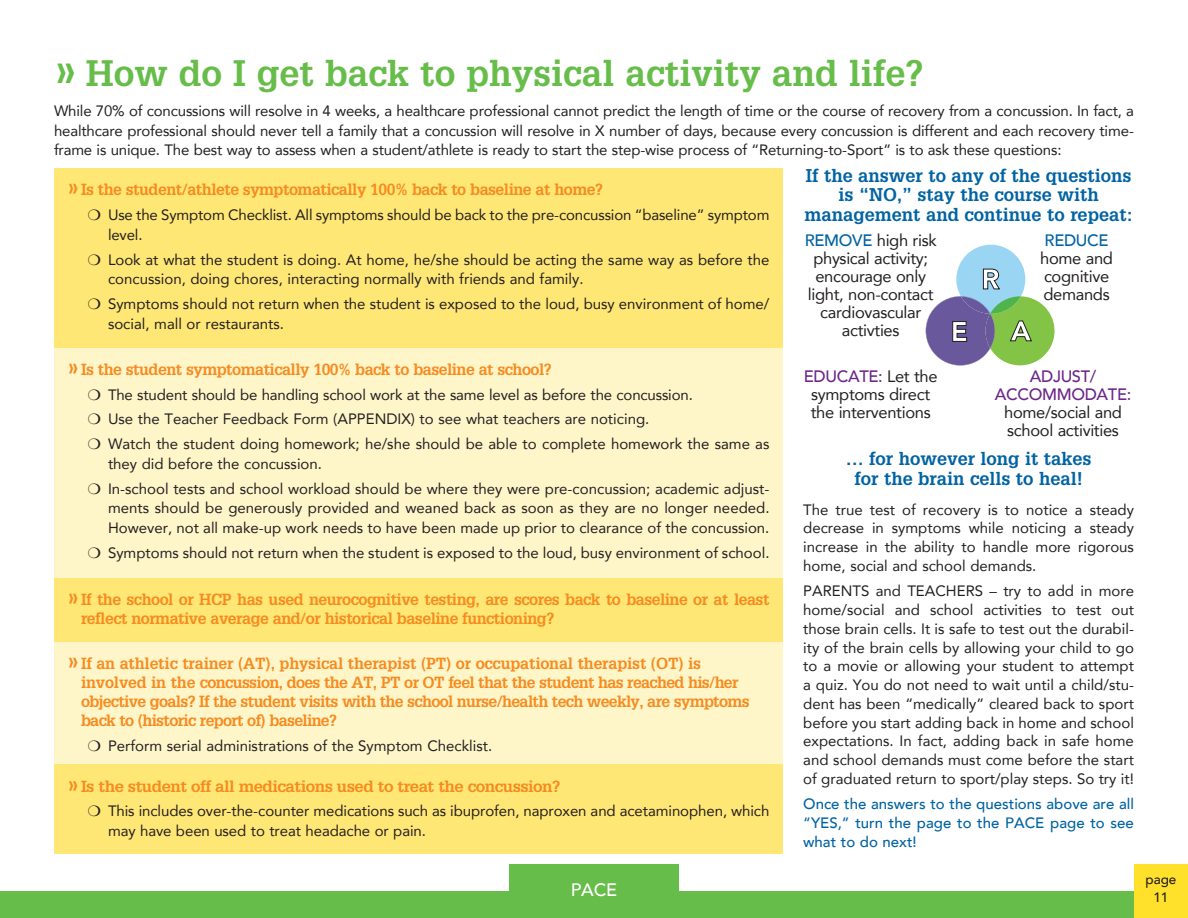
<style>
.page{position:relative;width:1188px;height:918px;background:#fff}
.page>*{position:absolute;margin:0;border:0;box-sizing:border-box;transform-origin:0 0}
.t1{font:700 36px "Glypha LT Std";color:#67bd4a}
.t2{font:700 18px "Glypha LT Std";color:#0063a4}
.t3{font:500 18px "Avenir";color:#fff}
.t4{font:16.5px/18px "Avenir";letter-spacing:-.02em;color:#231f20;text-align:center}
.t5{font:500 16.5px "Avenir";letter-spacing:-.02em;color:#6c2789}
.t6{font:500 16.5px "Avenir";letter-spacing:-.02em;color:#0063a4}
.t7{font:700 15.75px/18.8px "Glypha LT Std";letter-spacing:-.03em;color:#f68b1f}
.t8{font:700 15.75px "Glypha LT Std";letter-spacing:-.03em;color:#f68b1f;scale:1.05 1}
.t9{font:15px/18.8px "Avenir";color:#231f20}
.t10{font:500 15px/18.8px "Avenir";color:#0063a4;text-align:justify}
.t11{font:500 13.5px "Avenir";color:#231f20}
.s1{font-size:45px}
.s2{font-size:22.5px}
.s3{font-size:21.45px}
.s4{font-weight:500;color:#0063a4}
.s5{font-weight:400;color:#231f20}
</style>
<div class="page">
<div style="left:0;top:891px;width:1188px;height:27px;background:#67bd4a"></div>
<div style="left:1134px;top:864px;width:54px;height:54px;background:#ffe02b"></div>
<div style="left:509px;top:864px;width:170px;height:54px;background:#67bd4a"></div>
<div style="left:54px;top:169px;width:729px;height:685px;background:#ffe776"></div>
<div style="left:54px;top:348px;width:729px;height:230px;background:#fef5c9"></div>
<div style="left:54px;top:643px;width:729px;height:121px;background:#fef5c9"></div>
<div style="left:956px;top:245px;width:69px;height:69px;background:#9ad5f4;border-radius:50%"></div>
<svg style="left:926px;top:296px;width:129px;height:70px"></svg>
<svg style="left:983px;top:268px;width:17px;height:22px"></svg>
<p class="t1" style="left:54px;top:51px;width:871px"><span class="s1">»</span> How do I get back to physical activity and life?</p>
<p class="t9" style="left:54px;top:101px;width:1082px;line-height:19.5px;text-align:justify">While 70% of concussions will resolve in 4 weeks, a healthcare professional cannot predict the length of time or the course of recovery from a concussion. In fact, a healthcare professional should never tell a family that a concussion will resolve in X number of days, because every concussion is different and each recovery time&shy;frame is unique. The best way to assess when a student/athlete is ready to start the step-wise process of “Returning-to-Sport” is to ask these questions:</p>
<p class="t7" style="left:68px;top:180px;width:537px"><span class="s2">»</span> Is the student/athlete symptomatically 100% back to baseline at home?</p>
<p class="t9" style="left:108px;top:205px;width:663px;line-height:19.5px">Use the Symptom Checklist. All symptoms should be back to the pre-concussion “baseline” symptom level.</p>
<p class="t9" style="left:108px;top:249px;width:663px;line-height:19.5px">Look at what the student is doing. At home, he/she should be acting the same way as before the concussion, doing chores, interacting normally with friends and family.</p>
<p class="t9" style="left:108px;top:294px;width:663px;line-height:19.5px">Symptoms should not return when the student is exposed to the loud, busy environment of home/ social, mall or restaurants.</p>
<p class="t7" style="left:68px;top:359px;width:486px"><span class="s2">»</span> Is the student symptomatically 100% back to baseline at school?</p>
<p class="t9" style="left:108px;top:384px;width:586px">The student should be handling school work at the same level as before the concussion.</p>
<p class="t9" style="left:108px;top:409px;width:543px">Use the Teacher Feedback Form (APPENDIX) to see what teachers are noticing.</p>
<p class="t9" style="left:108px;top:434px;width:663px;line-height:19.5px">Watch the student doing homework; he/she should be able to complete homework the same as they did before the concussion.</p>
<p class="t9" style="left:108px;top:478px;width:663px;line-height:19.5px;text-align:justify">In-school tests and school workload should be where they were pre-concussion; academic adjust&shy;ments should be generously provided and weaned back as soon as they are no longer needed.<br>However, not all make-up work needs to have been made up prior to clearance of the concussion.</p>
<p class="t9" style="left:108px;top:543px;width:663px">Symptoms should not return when the student is exposed to the loud, busy environment of school.</p>
<p class="t7" style="left:81px;top:589px;width:690px;text-indent:-14px"><span class="s2">»</span> If the school or HCP has used neurocognitive testing, are scores back to baseline or at least reflect normative average and/or historical baseline functioning?</p>
<p class="t7" style="left:81px;top:654px;width:670px;text-indent:-14px"><span class="s2">»</span>If an athletic trainer (AT), physical therapist (PT) or occupational therapist (OT) is involved in the concussion, does the AT, PT or OT feel that the student has reached his/her objective goals? If the student visits with the school nurse/health tech weekly, are symptoms back to (historic report of) baseline?</p>
<p class="t9" style="left:108px;top:735px;width:386px">Perform serial administrations of the Symptom Checklist.</p>
<p class="t8" style="left:68px;top:776px;width:471px"><span class="s3">»</span> Is the student off all medications used to treat the concussion?</p>
<p class="t9" style="left:108px;top:801px;width:663px;line-height:19.5px">This includes over-the-counter medications such as ibuprofen, naproxen and acetaminophen, which may have been used to treat headache or pain.</p>
<p class="t2" style="left:806px;top:164px;width:327px">If the answer to any of the questions</p>
<p class="t2" style="left:839px;top:184px;width:262px">is “NO,” stay the course with</p>
<p class="t2" style="left:805px;top:203px;width:330px">management and continue to repeat:</p>
<p class="t4" style="left:805px;top:231px;width:133px"><span class="s4">REMOVE</span> high risk physical activity; encourage only light, non-contact cardiovascular activties</p>
<p class="t6" style="left:1045px;top:226px;width:66px">REDUCE</p>
<p class="t4" style="left:1040px;top:249px;width:74px;text-align:left">home and cognitive</p>
<p class="t4" style="left:1044px;top:285px;width:68px">demands</p>
<p class="t5" style="left:804px;top:362px;width:135px">EDUCATE: <span class="s5">Let the</span></p>
<p class="t4" style="left:811px;top:385px;width:121px">symptoms direct</p>
<p class="t4" style="left:811px;top:403px;width:121px">the interventions</p>
<p class="t5" style="left:1030px;top:362px;width:68px">ADJUST/</p>
<p class="t5" style="left:995px;top:380px;width:138px">ACCOMMODATE:</p>
<p class="t4" style="left:1004px;top:403px;width:119px">home/social and</p>
<p class="t4" style="left:1007px;top:421px;width:113px">school activities</p>
<p class="t2" style="left:846px;top:448px;width:247px">… for however long it takes</p>
<p class="t2" style="left:855px;top:467px;width:230px">for the brain cells to heal!</p>
<p class="t9" style="left:803px;top:499px;width:332px;text-align:justify">The true test of recovery is to notice a steady decrease in symptoms while noticing a steady increase in the ability to handle more rigorous home, social and school demands.</p>
<p class="t9" style="left:803px;top:581px;width:332px;text-align:justify">PARENTS and TEACHERS – try to add in more home/social and school activities to test out those brain cells. It is safe to test out the durabil&shy;ity of the brain cells by allowing your child to go to a movie or allowing your student to attempt a quiz. You do not need to wait until a child/stu&shy;dent has been “medically” cleared back to sport before you start adding back in home and school expectations. In fact, adding back in safe home and school demands must come before the start of graduated return to sport/play steps. So try it!</p>
<p class="t10" style="left:803px;top:794px;width:332px">Once the answers to the questions above are all “YES,” turn the page to the PACE page to see what to do next!</p>
<p class="t3" style="left:571px;top:874px;width:48px">PACE</p>
<p class="t11" style="left:1145px;top:868px;width:33px">page</p>
<p class="t11" style="left:1153px;top:886px;width:17px">11</p>
</div>
